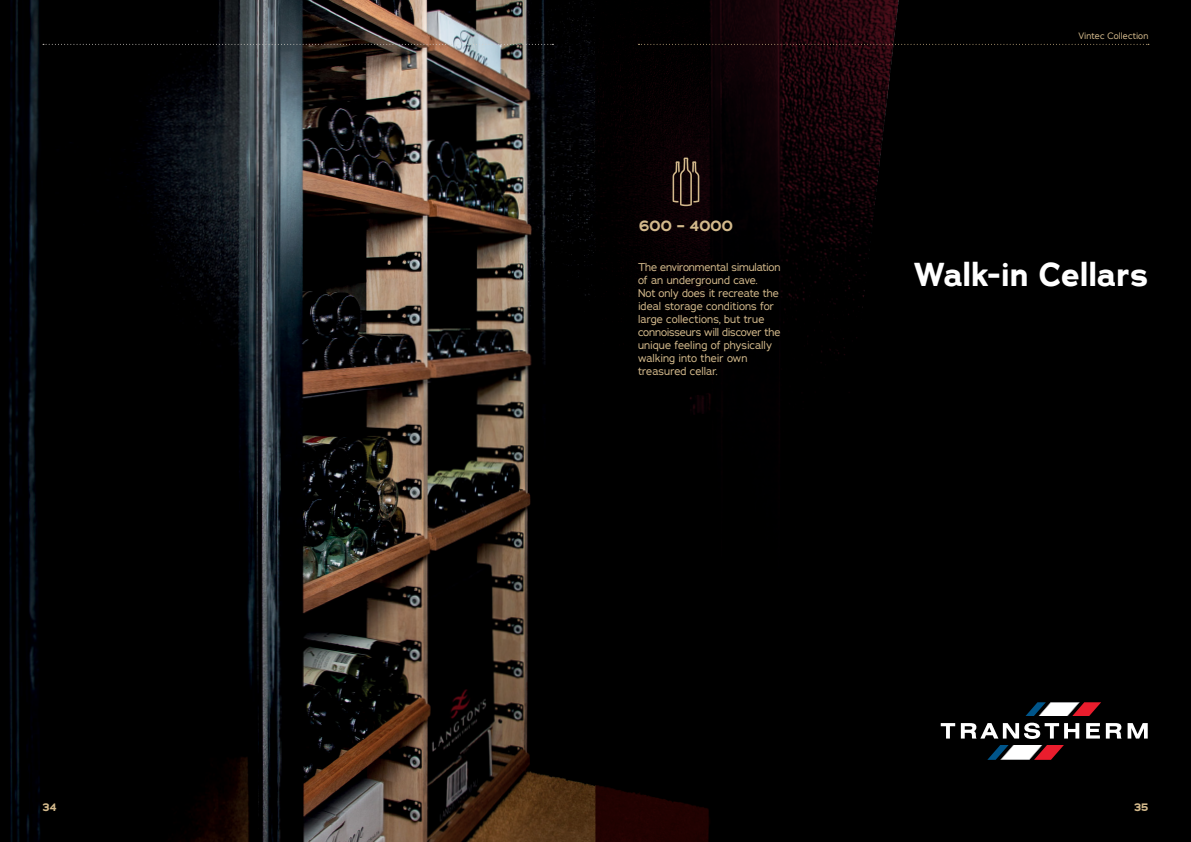
<style>
.page{position:relative;width:1191px;height:842px;background:#fff}
.page>*{position:absolute;margin:0;border:0;box-sizing:border-box;transform-origin:0 0}
.t1{font:700 33px "Adrianna";letter-spacing:-.01em;color:#fff}
.t2{font:700 15px "Adrianna";color:#d4ba8c}
.t3{font:11px/13px "Adrianna";letter-spacing:-.01em;color:#d4ba8c}
.t4{font:700 11px "Adrianna";color:#d4ba8c}
.t5{font:9px "Adrianna";letter-spacing:.005em;color:#d4ba8c}
</style>
<div class="page">
<div style="left:581px;top:0;width:610px;height:842px;background:#000"></div>
<img style="left:0;top:0;width:595px;height:842px">
<svg style="left:595px;top:0;width:304px;height:842px"></svg>
<svg style="left:672px;top:158px;width:27px;height:48px"></svg>
<svg style="left:638px;top:44px;width:511px;height:1px"></svg>
<svg style="left:1127px;top:723px;width:20px;height:15px"></svg>
<svg style="left:940px;top:723px;width:15px;height:15px"></svg>
<svg style="left:961px;top:702px;width:160px;height:58px"></svg>
<svg style="left:43px;top:44px;width:510px;height:1px"></svg>
<p class="t4" style="left:43px;top:800px;width:16px">34</p>
<h2 class="t2" style="left:639px;top:216px;width:95px">600 – 4000</h2>
<p class="t3" style="left:638px;top:261px;width:144px">The environmental simulation of an underground cave.<br>Not only does it recreate the ideal storage conditions for large collections, but true connoisseurs will discover the unique feeling of physically walking into their own treasured cellar.</p>
<p class="t5" style="left:1078px;top:30px;width:72px">Vintec Collection</p>
<h1 class="t1" style="left:913px;top:252px;width:236px">Walk-in Cellars</h1>
<p class="t4" style="left:1134px;top:800px;width:16px">35</p>
</div>
